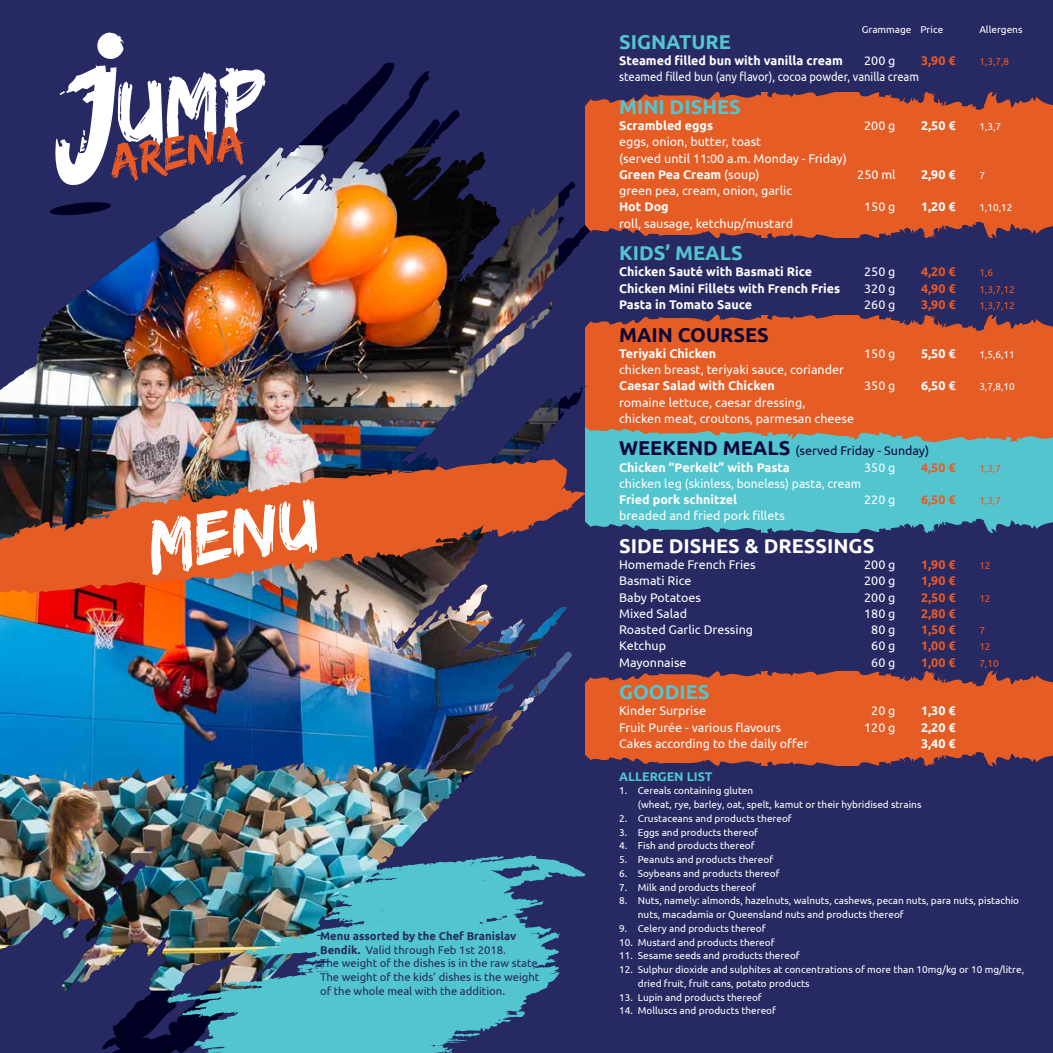
<style>
.page{position:relative;width:1053px;height:1053px;background:#fff}
.page>*{position:absolute;margin:0;border:0;box-sizing:border-box;transform-origin:0 0}
.t1{font:76.25px "Edo SK";color:#fff}
.t2{font:700 20px "Ubuntu";color:#52c5ce}
.t3{font:700 20px "Ubuntu";color:#fff}
.t4{font:700 20px "Ubuntu";color:#0c0638}
.t5{font:12.5px/16.2px "Ubuntu";color:#fff}
.t6{font:700 12.5px/16.2px "Ubuntu";color:#fff}
.t7{font:700 12.5px "Ubuntu";color:#e85a25}
.t8{font:12.5px "Ubuntu";color:#fff;scale:.89 1}
.t9{font:700 12.5px "Ubuntu";color:#52c5ce}
.t10{font:11.25px/13.8px "Ubuntu";color:#272962}
.t11{font:10px/13.8px "Ubuntu";color:#fff}
.t12{font:10px "Ubuntu";color:#e85a25}
.s1{font-weight:700}
.s2{font-size:20px;color:#0c0638}
.s3{font-weight:400;color:#0c0638}
</style>
<div class="page">
<div style="left:0;top:0;width:1052px;height:1052px;background:#272962"></div>
<img style="left:0;top:62px;width:586px;height:990px">
<img style="left:216px;top:145px;width:209px;height:61px">
<img style="left:0;top:817px;width:142px;height:173px">
<img style="left:0;top:795px;width:383px;height:22px">
<img style="left:0;top:596px;width:497px;height:199px">
<div style="left:585px;top:394px;width:467px;height:112px;background:#52c5ce"></div>
<svg style="left:585px;top:315px;width:467px;height:127px;fill:#e65c25"></svg>
<div style="left:585px;top:345px;width:467px;height:90px;background:#e65c25"></div>
<svg style="left:585px;top:671px;width:467px;height:94px;background:#d3572a"></svg>
<svg style="left:585px;top:493px;width:467px;height:39px"></svg>
<svg style="left:585px;top:92px;width:467px;height:146px;background:#d75829"></svg>
<svg style="left:52px;top:32px;width:213px;height:156px"></svg>
<svg style="left:49px;top:201px;width:62px;height:15px"></svg>
<img style="left:0;top:458px;width:585px;height:138px">
<img style="left:167px;top:855px;width:418px;height:197px">
<h1 class="t1" style="left:142px;top:502px;width:171px;rotate:-8deg">menu</h1>
<p class="t10" style="left:320px;top:928px;width:222px"><span class="s1">Menu assorted by the Chef Branislav Bendík.</span> Valid through Feb 1st 2018.<br>The weight of the dishes is in the raw state.<br>The weight of the kids’ dishes is the weight of the whole meal with the addition.</p>
<p class="t11" style="left:861px;top:22px;width:83px">Grammage Price</p>
<p class="t11" style="left:979px;top:22px;width:45px">Allergens</p>
<h2 class="t2" style="left:619px;top:30px;width:86px">SIG NATURE</h2>
<p class="t6" style="left:619px;top:52px;width:225px">Steamed filled bun with vanilla cream</p>
<p class="t5" style="left:864px;top:52px;width:33px">200 g</p>
<p class="t7" style="left:921px;top:53px;width:36px">3,90 €</p>
<p class="t12" style="left:979px;top:55px;width:31px">1,3,7,8</p>
<p class="t8" style="left:619px;top:69px;width:338px">steamed filled bun (any flavor), cocoa powder, vanilla cream</p>
<h2 class="t2" style="left:619px;top:95px;width:78px">MINI DISHES</h2>
<p class="t6" style="left:619px;top:117px;width:95px">Scrambled eggs</p>
<p class="t5" style="left:864px;top:117px;width:33px">200 g</p>
<p class="t6" style="left:921px;top:117px;width:36px">2,50 €</p>
<p class="t11" style="left:979px;top:119px;width:23px">1,3,7</p>
<p class="t5" style="left:619px;top:133px;width:229px">eggs, onion, butter, toast<br>(served until 11:00 a.m. Monday - Friday)<br><span class="s1">Green Pea Cream</span> (soup)</p>
<p class="t5" style="left:857px;top:166px;width:40px">250 ml</p>
<p class="t6" style="left:921px;top:166px;width:36px">2,90 €</p>
<p class="t11" style="left:979px;top:168px;width:7px">7</p>
<p class="t5" style="left:619px;top:182px;width:174px">green pea, cream, onion, garlic</p>
<p class="t6" style="left:619px;top:199px;width:51px">Hot Dog</p>
<p class="t5" style="left:864px;top:198px;width:33px">150 g</p>
<p class="t6" style="left:921px;top:199px;width:36px">1,20 €</p>
<p class="t11" style="left:979px;top:201px;width:35px">1,10,12</p>
<p class="t5" style="left:619px;top:215px;width:175px">roll, sausage, ketchup/mustard</p>
<h2 class="t2" style="left:619px;top:241px;width:124px">KI DS’ MEALS</h2>
<p class="t6" style="left:619px;top:264px;width:194px">Chicken Sauté with Basmati Rice</p>
<p class="t5" style="left:864px;top:263px;width:33px">250 g</p>
<p class="t7" style="left:921px;top:264px;width:36px">4,20 €</p>
<p class="t12" style="left:979px;top:267px;width:15px">1,6</p>
<p class="t6" style="left:619px;top:280px;width:223px">Chicken Mini Fillets with French Fries</p>
<p class="t5" style="left:864px;top:280px;width:33px">320 g</p>
<p class="t7" style="left:921px;top:281px;width:36px">4,90 €</p>
<p class="t12" style="left:979px;top:283px;width:37px">1,3,7,12</p>
<p class="t6" style="left:619px;top:296px;width:134px">Pasta in Tomato Sauce</p>
<p class="t5" style="left:864px;top:296px;width:33px">260 g</p>
<p class="t7" style="left:921px;top:297px;width:36px">3,90 €</p>
<p class="t12" style="left:979px;top:299px;width:37px">1,3,7,12</p>
<h2 class="t4" style="left:619px;top:322px;width:85px">MAI N COURSES</h2>
<p class="t6" style="left:619px;top:345px;width:98px">Teriyaki Chicken</p>
<p class="t5" style="left:864px;top:345px;width:33px">150 g</p>
<p class="t6" style="left:921px;top:345px;width:36px">5,50 €</p>
<p class="t11" style="left:979px;top:347px;width:37px">1,5,6,11</p>
<p class="t5" style="left:619px;top:361px;width:226px">chicken breast, teriyaki sauce, coriander</p>
<p class="t6" style="left:619px;top:377px;width:157px">Caesar Salad with Chicken</p>
<p class="t5" style="left:864px;top:377px;width:33px">350 g</p>
<p class="t6" style="left:921px;top:377px;width:36px">6,50 €</p>
<p class="t11" style="left:979px;top:379px;width:37px">3,7,8,10</p>
<p class="t5" style="left:619px;top:393px;width:236px">romaine lettuce, caesar dressing,<br>chicken meat, croutons, parmesan cheese</p>
<h2 class="t4" style="left:619px;top:436px;width:32px">WEEKE</h2>
<p class="t6" style="left:619px;top:442px;width:311px;text-indent:69px"><span class="s2">ND MEALS</span> <span class="s3">(served Friday - Sunday)<br></span>Chicken “Perkelt” with Pasta</p>
<p class="t5" style="left:864px;top:458px;width:33px">350 g</p>
<p class="t7" style="left:921px;top:459px;width:36px">4,50 €</p>
<p class="t12" style="left:979px;top:462px;width:23px">1,3,7</p>
<p class="t5" style="left:619px;top:475px;width:243px">chicken leg (skinless, boneless) pasta, cream</p>
<p class="t6" style="left:619px;top:491px;width:119px">Fried pork schnitzel</p>
<p class="t5" style="left:864px;top:491px;width:33px">220 g</p>
<p class="t7" style="left:921px;top:492px;width:36px">6,50 €</p>
<p class="t12" style="left:979px;top:494px;width:23px">1,3,7</p>
<p class="t5" style="left:619px;top:507px;width:167px">breaded and fried pork fillets</p>
<h2 class="t3" style="left:619px;top:533px;width:77px">SIDE DISHES</h2>
<h2 class="t3" style="left:744px;top:533px;width:46px">&amp; DRESSI</h2>
<h2 class="t3" style="left:833px;top:533px;width:29px">NGS</h2>
<p class="t5" style="left:619px;top:556px;width:138px">Homemade French Fries</p>
<p class="t5" style="left:864px;top:556px;width:33px">200 g</p>
<p class="t7" style="left:921px;top:557px;width:36px">1,90 €</p>
<p class="t12" style="left:979px;top:559px;width:13px">12</p>
<p class="t5" style="left:619px;top:572px;width:74px">Basmati Rice</p>
<p class="t5" style="left:864px;top:572px;width:33px">200 g</p>
<p class="t7" style="left:921px;top:573px;width:36px">1,90 €</p>
<p class="t5" style="left:619px;top:588px;width:83px">Baby Potatoes</p>
<p class="t5" style="left:864px;top:588px;width:33px">200 g</p>
<p class="t7" style="left:921px;top:589px;width:36px">2,50 €</p>
<p class="t12" style="left:979px;top:592px;width:13px">12</p>
<p class="t5" style="left:619px;top:605px;width:69px">Mixed Salad</p>
<p class="t5" style="left:864px;top:605px;width:33px">180 g</p>
<p class="t7" style="left:921px;top:606px;width:36px">2,80 €</p>
<p class="t5" style="left:619px;top:621px;width:135px">Roasted Garlic Dressing</p>
<p class="t5" style="left:871px;top:621px;width:26px">80 g</p>
<p class="t7" style="left:921px;top:622px;width:36px">1,50 €</p>
<p class="t12" style="left:979px;top:624px;width:7px">7</p>
<p class="t5" style="left:619px;top:637px;width:48px">Ketchup</p>
<p class="t5" style="left:871px;top:637px;width:26px">60 g</p>
<p class="t7" style="left:921px;top:638px;width:36px">1,00 €</p>
<p class="t12" style="left:979px;top:640px;width:13px">12</p>
<p class="t5" style="left:619px;top:653px;width:69px">Mayonnaise</p>
<p class="t5" style="left:871px;top:653px;width:26px">60 g</p>
<p class="t7" style="left:921px;top:654px;width:36px">1,00 €</p>
<p class="t12" style="left:979px;top:657px;width:21px">7,10</p>
<h2 class="t2" style="left:619px;top:680px;width:16px">GOO</h2>
<h2 class="t2" style="left:664px;top:680px;width:25px">DIES</h2>
<p class="t5" style="left:619px;top:702px;width:88px">Kinder Surprise</p>
<p class="t5" style="left:871px;top:702px;width:26px">20 g</p>
<p class="t6" style="left:921px;top:702px;width:36px">1,30 €</p>
<p class="t5" style="left:619px;top:718px;width:163px">Fruit Purée - various flavours</p>
<p class="t5" style="left:864px;top:718px;width:33px">120 g</p>
<p class="t6" style="left:921px;top:719px;width:36px">2,20 €</p>
<p class="t5" style="left:619px;top:735px;width:191px">Cakes according to the daily offer</p>
<p class="t6" style="left:921px;top:735px;width:36px">3,40 €</p>
<p class="t9" style="left:619px;top:768px;width:94px">Allergen List</p>
<p class="t11" style="left:638px;top:783px;width:285px;text-indent:-19px">1. Cereals containing gluten<br>(wheat, rye, barley, oat, spelt, kamut or their hybridised strains</p>
<p class="t11" style="left:619px;top:811px;width:174px">2. Crustaceans and products thereof</p>
<p class="t11" style="left:619px;top:824px;width:140px">3. Eggs and products thereof</p>
<p class="t11" style="left:619px;top:838px;width:137px">4. Fish and products thereof</p>
<p class="t11" style="left:619px;top:852px;width:155px">5. Peanuts and products thereof</p>
<p class="t11" style="left:619px;top:866px;width:162px">6. Soybeans and products thereof</p>
<p class="t11" style="left:619px;top:879px;width:138px">7. Milk and products thereof</p>
<p class="t11" style="left:638px;top:893px;width:383px;text-indent:-19px">8. Nuts, namely: almonds, hazelnuts, walnuts, cashews, pecan nuts, para nuts, pistachio nuts, macadamia or Queensland nuts and products thereof</p>
<p class="t11" style="left:619px;top:921px;width:148px">9. Celery and products thereof</p>
<p class="t11" style="left:619px;top:934px;width:157px">10. Mustard and products thereof</p>
<p class="t11" style="left:619px;top:948px;width:182px">11. Sesame seeds and products thereof</p>
<p class="t11" style="left:638px;top:962px;width:388px;text-indent:-19px">12. Sulphur dioxide and sulphites at concentrations of more than 10mg/kg or 10 mg/litre, dried fruit, fruit cans, potato products</p>
<p class="t11" style="left:619px;top:989px;width:144px">13. Lupin and products thereof</p>
<p class="t11" style="left:619px;top:1003px;width:158px">14. Molluscs and products thereof</p>
</div>
